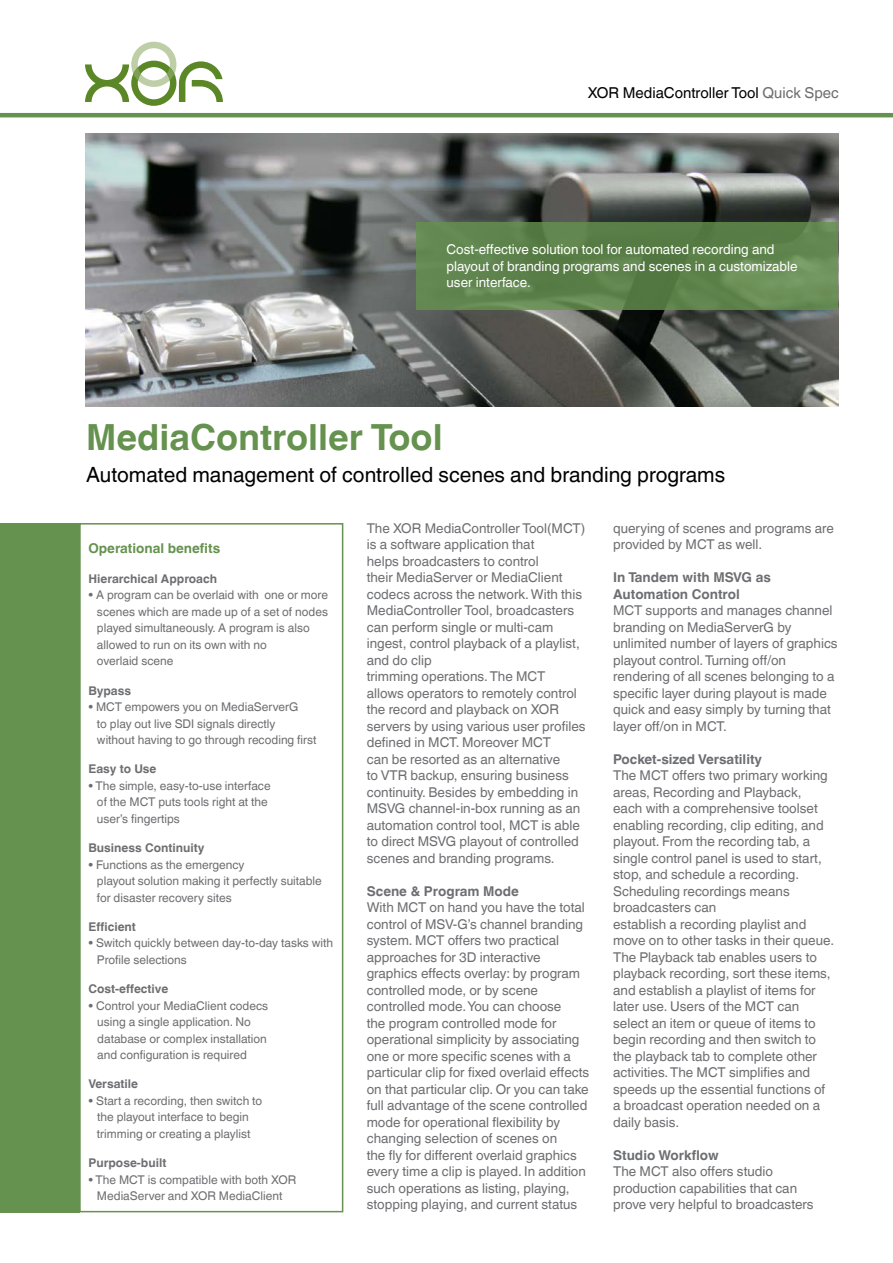
<style>
.page{position:relative;width:893px;height:1263px;background:#fff}
.page>*{position:absolute;margin:0;border:0;box-sizing:border-box;transform-origin:0 0}
.t1{font:700 36px "Helvetica World";color:#65924e}
.t2{font:21px "Helvetica World";color:#000}
.t3{font:15px "Helvetica World";color:#000}
.t4{font:13.5px/16.5px "Helvetica World";color:#6d6e71}
.t5{font:13.5px/16.5px "Helvetica World";color:#fff}
.t6{font:700 13.5px/16.5px "Helvetica World";color:#6d6e71}
.t7{font:700 13.5px "Helvetica World";color:#65924e}
.t8{font:12px/16.5px "Helvetica World";color:#6d6e71}
.t9{font:700 12px "Helvetica World";color:#6d6e71}
.s1{color:#6d6e71}
</style>
<div class="page">
<hr style="left:0;top:113px;width:893px;height:4px;background:#65924e">
<div style="left:79px;top:523px;width:264px;height:689px;border:2px solid #65924e"></div>
<img style="left:85px;top:134px;width:753px;height:272px">
<svg style="left:417px;top:222px;width:421px;height:87px;background:#5f844c"></svg>
<svg style="left:85px;top:42px;width:138px;height:64px"></svg>
<div style="left:0;top:523px;width:79px;height:689px;background:#65924e"></div>
<p class="t3" style="left:588px;top:84px;width:253px">XOR MediaController Tool <span class="s1">Quick Spec</span></p>
<p class="t5" style="left:447px;top:241px;width:353px">Cost-effective solution tool for automated recording and playout of branding programs and scenes in a customizable user interface.</p>
<h1 class="t1" style="left:86px;top:416px;width:358px">MediaController Tool</h1>
<h2 class="t2" style="left:86px;top:462px;width:641px">Automated management of controlled scenes and branding programs</h2>
<p class="t7" style="left:88px;top:541px;width:133px">Operational benefits</p>
<p class="t9" style="left:88px;top:572px;width:130px">Hierarchical Approach</p>
<p class="t8" style="left:97px;top:587px;width:233px;text-indent:-9px">• A program can be overlaid with one or more scenes which are made up of a set of nodes played simultaneously. A program is also allowed to run on its own with no<br>overlaid scene</p>
<p class="t9" style="left:88px;top:683px;width:44px">Bypass</p>
<p class="t8" style="left:97px;top:699px;width:221px;text-indent:-9px">• MCT empowers you on MediaServerG<br>to play out live SDI signals directly<br>without having to go through recoding first</p>
<p class="t9" style="left:88px;top:762px;width:70px">Easy to Use</p>
<p class="t8" style="left:97px;top:777px;width:175px;text-indent:-9px">• The simple, easy-to-use interface of the MCT puts tools right at the user’s fingertips</p>
<p class="t9" style="left:88px;top:841px;width:118px">Business Continuity</p>
<p class="t8" style="left:97px;top:856px;width:226px;text-indent:-9px">• Functions as the emergency<br>playout solution making it perfectly suitable for disaster recovery sites</p>
<p class="t9" style="left:88px;top:920px;width:49px">Efficient</p>
<p class="t8" style="left:97px;top:935px;width:238px;text-indent:-9px">• Switch quickly between day-to-day tasks with<br>Profile selections</p>
<p class="t9" style="left:88px;top:982px;width:81px">Cost-effective</p>
<p class="t8" style="left:97px;top:997px;width:172px;text-indent:-9px">• Control your MediaClient codecs using a single application. No database or complex installation and configuration is required</p>
<p class="t9" style="left:88px;top:1077px;width:51px">Versatile</p>
<p class="t8" style="left:88px;top:1092px;width:175px;text-align:center">• Start a recording, then switch to the playout interface to begin trimming or creating a playlist</p>
<p class="t9" style="left:88px;top:1156px;width:79px">Purpose-built</p>
<p class="t8" style="left:88px;top:1171px;width:209px;text-align:center">• The MCT is compatible with both XOR<br>MediaServer and XOR MediaClient</p>
<p class="t4" style="left:367px;top:520px;width:220px">The XOR MediaController Tool(MCT) is a software application that<br>helps broadcasters to control<br>their MediaServer or MediaClient codecs across the network. With this<br>MediaController Tool, broadcasters can perform single or multi-cam ingest, control playback of a playlist, and do clip<br>trimming operations. The MCT allows operators to remotely control the record and playback on XOR servers by using various user profiles defined in MCT. Moreover MCT<br>can be resorted as an alternative<br>to VTR backup, ensuring business continuity. Besides by embedding in<br>MSVG channel-in-box running as an automation control tool, MCT is able to direct MSVG playout of controlled scenes and branding programs.</p>
<p class="t6" style="left:367px;top:883px;width:154px">Scene &amp; Program Mode</p>
<p class="t4" style="left:367px;top:899px;width:224px">With MCT on hand you have the total control of MSV-G’s channel branding system. MCT offers two practical approaches for 3D interactive graphics effects overlay: by program controlled mode, or by scene controlled mode. You can choose<br>the program controlled mode for operational simplicity by associating one or more specific scenes with a particular clip for fixed overlaid effects on that particular clip. Or you can take full advantage of the scene controlled mode for operational flexibility by changing selection of scenes on<br>the fly for different overlaid graphics every time a clip is played. In addition such operations as listing, playing, stopping playing, and current status</p>
<p class="t4" style="left:613px;top:520px;width:222px">querying of scenes and programs are provided by MCT as well.</p>
<p class="t6" style="left:613px;top:569px;width:159px">In Tandem with MSVG as<br>Automation Control</p>
<p class="t4" style="left:613px;top:602px;width:226px">MCT supports and manages channel branding on MediaServerG by unlimited number of layers of graphics playout control. Turning off/on rendering of all scenes belonging to a specific layer during playout is made quick and easy simply by turning that layer off/on in MCT.</p>
<p class="t6" style="left:613px;top:751px;width:151px">Pocket-sized Versatility</p>
<p class="t4" style="left:613px;top:767px;width:223px">The MCT offers two primary working areas, Recording and Playback, each with a comprehensive toolset enabling recording, clip editing, and playout. From the recording tab, a single control panel is used to start, stop, and schedule a recording.<br>Scheduling recordings means broadcasters can<br>establish a recording playlist and move on to other tasks in their queue.<br>The Playback tab enables users to playback recording, sort these items, and establish a playlist of items for later use. Users of the MCT can select an item or queue of items to begin recording and then switch to the playback tab to complete other activities. The MCT simplifies and speeds up the essential functions of a broadcast operation needed on a daily basis.</p>
<p class="t6" style="left:613px;top:1147px;width:107px">Studio Workflow</p>
<p class="t4" style="left:613px;top:1163px;width:202px">The MCT also offers studio production capabilities that can prove very helpful to broadcasters</p>
</div>
